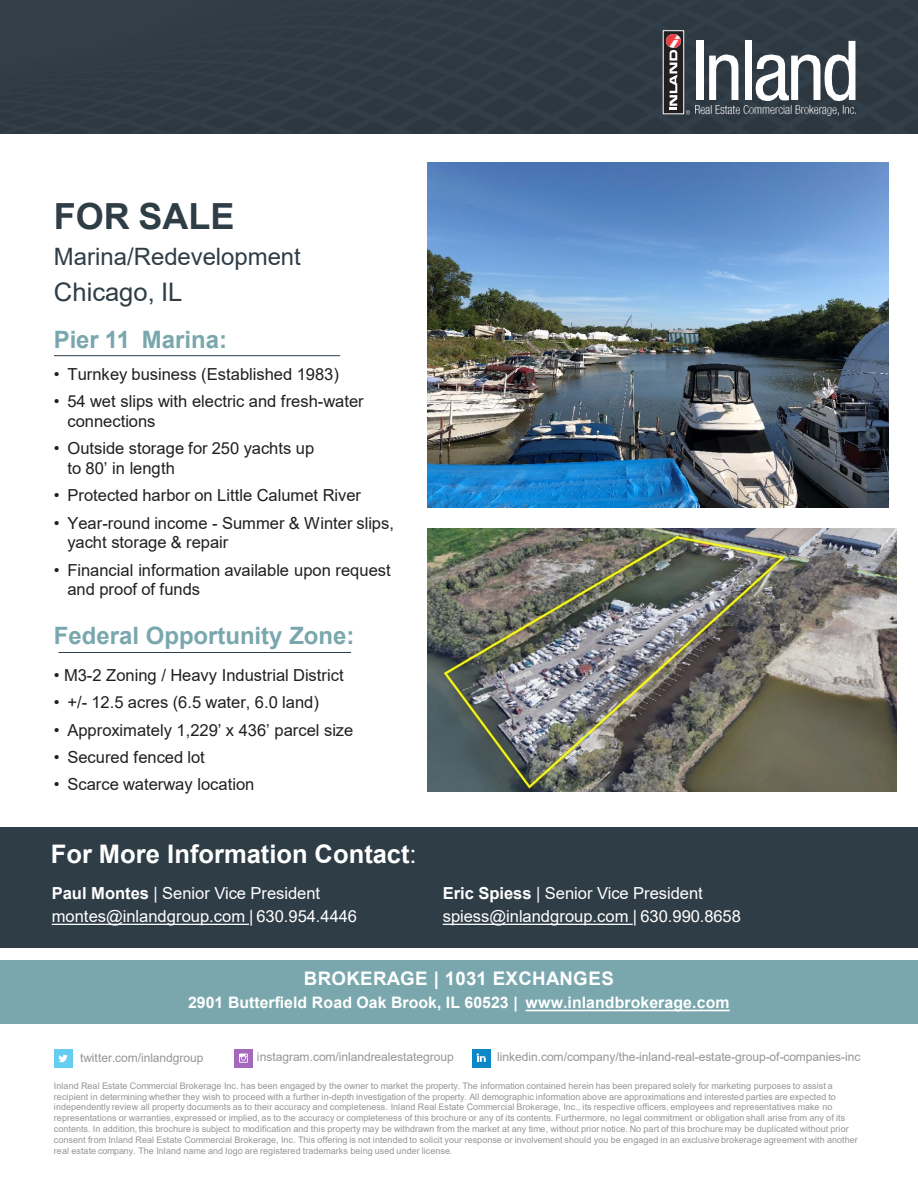
<style>
.page{position:relative;width:918px;height:1188px;background:#fff}
.page>*{position:absolute;margin:0;border:0;box-sizing:border-box;transform-origin:0 0}
.t1{font:700 36px "Arial";color:#2f3d47}
.t2{font:700 25.5px "Arial";color:#fff}
.t3{font:25.5px "Arial";color:#2f3d47}
.t4{font:700 24px "Arial";color:#79a7ad}
.t5{font:24px "Arial";color:#2f3d47}
.t6{font:700 18.75px "Arial";letter-spacing:.02em;color:#fff}
.t7{font:16.5px/19.8px "Arial";color:#231f20}
.t8{font:16.5px/22.6px "Arial";color:#fff}
.t9{font:700 15.9px "Arial";letter-spacing:.005em;color:#fff}
.t10{font:12px "Arial";letter-spacing:-.005em;color:#939598}
.t11{font:9px/10.8px "Arial";letter-spacing:.005em;color:#939598}
.s1{font-weight:400}
.s2{font-weight:700}
</style>
<div class="page">
<div style="left:0;top:960px;width:918px;height:63px;background:#79a7ad"></div>
<div style="left:0;top:0;width:918px;height:134px;background:#303b45"></div>
<svg style="left:686px;top:110px;width:4px;height:4px"></svg>
<div style="left:663px;top:31px;width:21px;height:83px;background:#231f20"></div>
<div style="left:663px;top:30px;width:21px;height:84px;border:1px solid #fff"></div>
<svg style="left:667px;top:34px;width:13px;height:76px"></svg>
<div style="left:696px;top:41px;width:7px;height:59px;background:#fff"></div>
<svg style="left:709px;top:54px;width:29px;height:46px"></svg>
<div style="left:745px;top:41px;width:7px;height:59px;background:#fff"></div>
<svg style="left:756px;top:41px;width:99px;height:60px"></svg>
<img style="left:696px;top:105px;width:159px;height:11px">
<div style="left:0;top:827px;width:918px;height:121px;background:#2f3d47"></div>
<svg style="left:443px;top:924px;width:190px;height:1px"></svg>
<svg style="left:52px;top:924px;width:197px;height:1px"></svg>
<svg style="left:526px;top:1010px;width:204px;height:1px"></svg>
<div style="left:54px;top:1049px;width:18px;height:18px;background:#65cdf0"></div>
<svg style="left:58px;top:1055px;width:10px;height:7px"></svg>
<div style="left:472px;top:1049px;width:18px;height:18px;background:#0e87c9"></div>
<svg style="left:477px;top:1054px;width:9px;height:8px"></svg>
<div style="left:235px;top:1049px;width:18px;height:18px;background:#a469bd"></div>
<svg style="left:239px;top:1054px;width:9px;height:9px"></svg>
<hr style="left:54px;top:355px;width:286px;height:1px;background:#2f3d47">
<hr style="left:58px;top:652px;width:293px;height:1px;background:#2f3d47">
<img style="left:428px;top:162px;width:460px;height:346px">
<img style="left:428px;top:528px;width:468px;height:264px">
<h2 class="t1" style="left:54px;top:191px;width:182px">FOR SALE</h2>
<p class="t5" style="left:54px;top:240px;width:248px">Marina/Redevelopment</p>
<p class="t3" style="left:54px;top:274px;width:130px">Chicago, IL</p>
<p class="t4" style="left:54px;top:323px;width:175px">Pier 11 Marina:</p>
<p class="t7" style="left:54px;top:364px;width:286px">• Turnkey business (Established 1983)</p>
<p class="t7" style="left:67px;top:391px;width:298px;text-indent:-14px">• 54 wet slips with electric and fresh-water connections</p>
<p class="t7" style="left:67px;top:438px;width:248px;text-indent:-14px">• Outside storage for 250 yachts up to 80’ in length</p>
<p class="t7" style="left:54px;top:485px;width:309px">• Protected harbor on Little Calumet River</p>
<p class="t7" style="left:67px;top:513px;width:328px;text-indent:-14px">• Year-round income - Summer &amp; Winter slips, yacht storage &amp; repair</p>
<p class="t7" style="left:67px;top:560px;width:325px;text-indent:-14px">• Financial information available upon request and proof of funds</p>
<p class="t4" style="left:54px;top:619px;width:302px">Federal Opportunity Zone:</p>
<p class="t7" style="left:54px;top:665px;width:291px">• M3-2 Zoning / Heavy Industrial District</p>
<p class="t7" style="left:54px;top:692px;width:267px">• +/- 12.5 acres (6.5 water, 6.0 land)</p>
<p class="t7" style="left:54px;top:720px;width:301px">• Approximately 1,229’ x 436’ parcel size</p>
<p class="t7" style="left:54px;top:747px;width:152px">• Secured fenced lot</p>
<p class="t7" style="left:54px;top:774px;width:202px">• Scarce waterway location</p>
<p class="t2" style="left:51px;top:836px;width:367px">For More Information Contact<span class="s1">:</span></p>
<p class="t8" style="left:52px;top:882px;width:307px"><span class="s2">Paul Montes</span> | Senior Vice President montes@inlandgroup.com | 630.954.4446</p>
<p class="t8" style="left:443px;top:882px;width:300px"><span class="s2">Eric Spiess</span> | Senior Vice President spiess@inlandgroup.com | 630.990.8658</p>
<p class="t6" style="left:304px;top:966px;width:312px">BROKERAGE | 1031 EXCHANGES</p>
<p class="t9" style="left:188px;top:991px;width:543px">2901 Butterfield Road Oak Brook, IL 60523 | www.inlandbrokerage.com</p>
<p class="t10" style="left:80px;top:1049px;width:125px">twitter.com/inlandgroup</p>
<p class="t10" style="left:257px;top:1049px;width:198px">instagram.com/inlandrealestategroup</p>
<p class="t10" style="left:497px;top:1049px;width:365px">linkedin.com/company/the-inland-real-estate-group-of-companies-inc</p>
<p class="t11" style="left:54px;top:1080px;width:805px">Inland Real Estate Commercial Brokerage Inc. has been engaged by the owner to market the property. The information contained herein has been prepared solely for marketing purposes to assist a recipient in determining whether they wish to proceed with a further in-depth investigation of the property. All demographic information above are approximations and interested parties are expected to independently review all property documents as to their accuracy and completeness. Inland Real Estate Commercial Brokerage, Inc., its respective officers, employees and representatives make no representations or warranties, expressed or implied, as to the accuracy or completeness of this brochure or any of its contents. Furthermore, no legal commitment or obligation shall arise from any of its contents. In addition, this brochure is subject to modification and this property may be withdrawn from the market at any time, without prior notice. No part of this brochure may be duplicated without prior consent from Inland Real Estate Commercial Brokerage, Inc. This offering is not intended to solicit your response or involvement should you be engaged in an exclusive brokerage agreement with another real estate company. The Inland name and logo are registered trademarks being used under license.</p>
</div>
